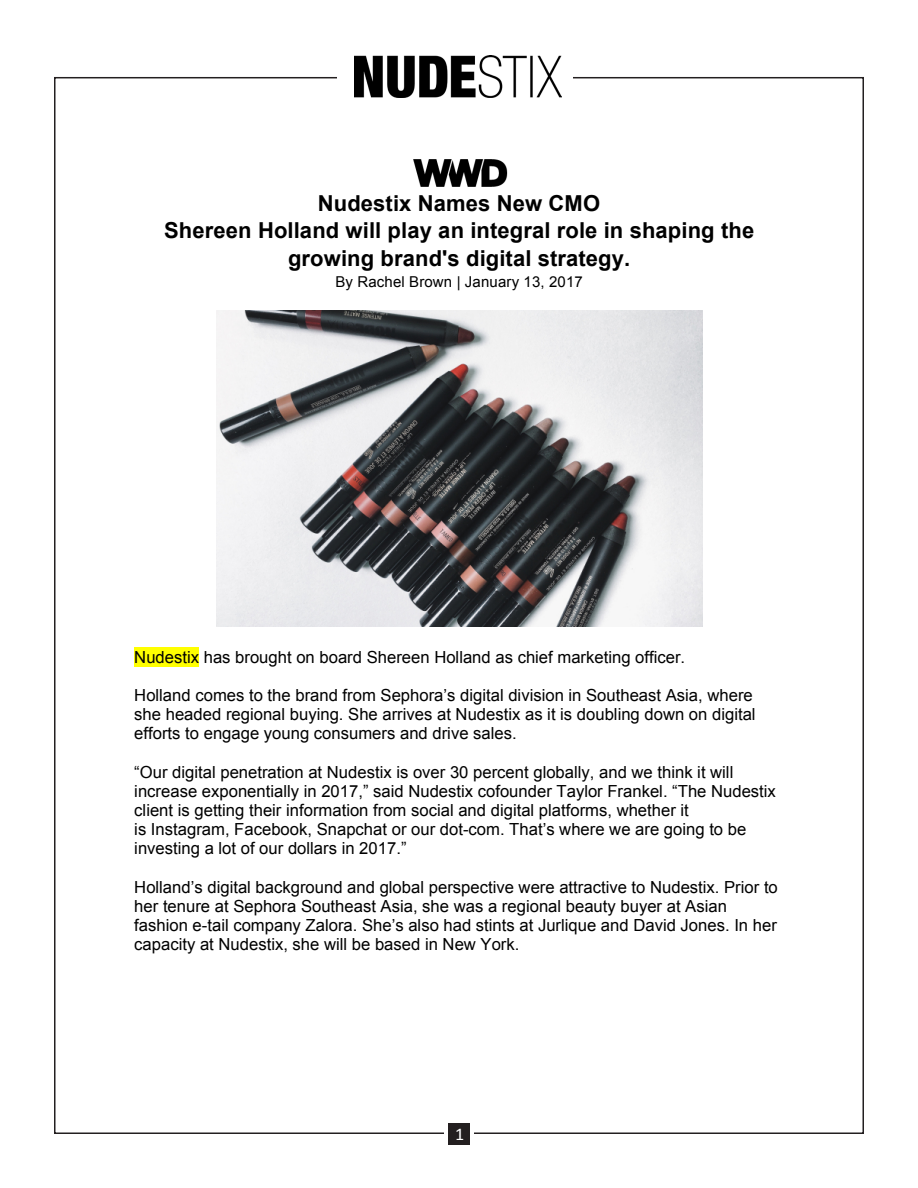
<style>
.page{position:relative;width:918px;height:1188px;background:#fff}
.page>*{position:absolute;margin:0;border:0;box-sizing:border-box;transform-origin:0 0}
.t1{font:700 22.05px/27.6px "Arial";letter-spacing:.005em;color:#000;text-align:center}
.t2{font:18px "Calibri";color:#fff}
.t3{font:16.65px/19.2px "Arial";color:#000}
.t4{font:15px "Arial";letter-spacing:.01em;color:#000}
</style>
<div class="page">
<img style="left:354px;top:56px;width:208px;height:42px">
<div style="left:448px;top:1123px;width:22px;height:22px;background:#231f20"></div>
<div style="left:134px;top:647px;width:65px;height:19px;background:#ff0"></div>
<img style="left:413px;top:159px;width:95px;height:28px">
<img style="left:216px;top:311px;width:486px;height:315px">
<p class="t1" style="left:164px;top:190px;width:592px">Nudestix Names New CMO<br>Shereen Holland will play an integral role in shaping the growing brand's digital strategy.</p>
<p class="t4" style="left:335px;top:272px;width:249px">By Rachel Brown | January 13, 2017</p>
<p class="t3" style="left:134px;top:647px;width:552px">Nudestix has brought on board Shereen Holland as chief marketing officer.</p>
<p class="t3" style="left:134px;top:686px;width:623px">Holland comes to the brand from Sephora’s digital division in Southeast Asia, where she headed regional buying. She arrives at Nudestix as it is doubling down on digital efforts to engage young consumers and drive sales.</p>
<p class="t3" style="left:134px;top:763px;width:643px">“Our digital penetration at Nudestix is over 30 percent globally, and we think it will increase exponentially in 2017,” said Nudestix cofounder Taylor Frankel. “The Nudestix client is getting their information from social and digital platforms, whether it<br>is Instagram, Facebook, Snapchat or our dot-com. That’s where we are going to be investing a lot of our dollars in 2017.”</p>
<p class="t3" style="left:134px;top:878px;width:645px">Holland’s digital background and global perspective were attractive to Nudestix. Prior to her tenure at Sephora Southeast Asia, she was a regional beauty buyer at Asian fashion e-tail company Zalora. She’s also had stints at Jurlique and David Jones. In her capacity at Nudestix, she will be based in New York.</p>
<p class="t2" style="left:455px;top:1123px;width:11px">1</p>
</div>
